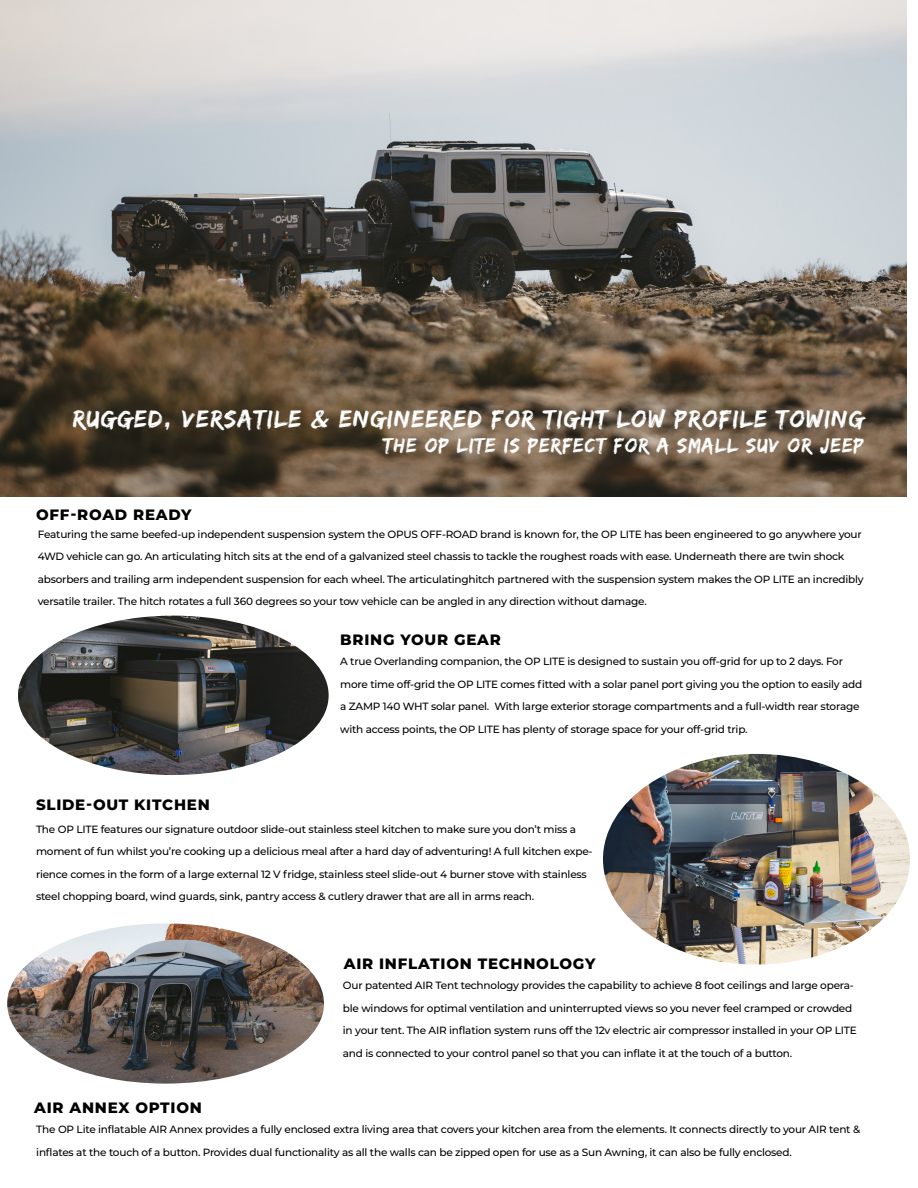
<style>
.page{position:relative;width:918px;height:1188px;background:#fff}
.page>*{position:absolute;margin:0;border:0;box-sizing:border-box;transform-origin:0 0}
.Paragraph_Style_1{font:25.5px "Edo SZ";letter-spacing:.05em;color:#fff}
.Paragraph_Style_1-2{font:21px "Edo SZ";letter-spacing:.05em;color:#fff}
.Paragraph_Style_1-3{font:800 15px "Montserrat";letter-spacing:.05em;color:#000}
.t1{font:500 10.5px/22.5px "Montserrat";letter-spacing:-.02em;color:#000}
</style>
<div class="page">
<img style="left:0;top:0;width:907px;height:497px">
<img style="left:18px;top:616px;width:311px;height:159px">
<img style="left:7px;top:923px;width:317px;height:161px">
<img style="left:603px;top:754px;width:307px;height:210px">
<p class="Paragraph_Style_1" style="left:73px;top:404px;width:793px">RUGGED, VERSATILE &amp; ENGINEERED FOR TIGHT LOW PROFILE TOWING</p>
<p class="Paragraph_Style_1-2" style="left:383px;top:433px;width:482px">THE OP LITE IS PERFECT FOR A SMALL SUV OR JEEP</p>
<p class="Paragraph_Style_1-3" style="left:36px;top:504px;width:157px">OFF-ROAD READY</p>
<p class="t1" style="left:38px;top:522px;width:828px">Featuring the same beefed-up independent suspension system the OPUS OFF-ROAD brand is known for, the OP LITE has been engineered to go anywhere your 4WD vehicle can go. An articulating hitch sits at the end of a galvanized steel chassis to tackle the roughest roads with ease. Underneath there are twin shock absorbers and trailing arm independent suspension for each wheel. The articulatinghitch partnered with the suspension system makes the OP LITE an incredibly versatile trailer. The hitch rotates a full 360 degrees so your tow vehicle can be angled in any direction without damage.</p>
<p class="Paragraph_Style_1-3" style="left:340px;top:628px;width:162px">BRING YOUR GEAR</p>
<p class="Paragraph_Style_1-3" style="left:36px;top:794px;width:175px">SLIDE-OUT KITCHEN</p>
<p class="t1" style="left:340px;top:650px;width:524px">A true Overlanding companion, the OP LITE is designed to sustain you off-grid for up to 2 days. For more time off-grid the OP LITE comes fitted with a solar panel port giving you the option to easily add a ZAMP 140 WHT solar panel. With large exterior storage compartments and a full-width rear storage with access points, the OP LITE has plenty of storage space for your off-grid trip.</p>
<p class="t1" style="left:36px;top:817px;width:558px">The OP LITE features our signature outdoor slide-out stainless steel kitchen to make sure you don’t miss a moment of fun whilst you’re cooking up a delicious meal after a hard day of adventuring! A full kitchen expe&shy;rience comes in the form of a large external 12 V fridge, stainless steel slide-out 4 burner stove with stainless steel chopping board, wind guards, sink, pantry access &amp; cutlery drawer that are all in arms reach.</p>
<p class="Paragraph_Style_1-3" style="left:344px;top:952px;width:253px">AIR INFLATION TECHNOLOGY</p>
<p class="t1" style="left:343px;top:974px;width:515px">Our patented AIR Tent technology provides the capability to achieve 8 foot ceilings and large opera&shy;ble windows for optimal ventilation and uninterrupted views so you never feel cramped or crowded in your tent. The AIR inflation system runs off the 12v electric air compressor installed in your OP LITE and is connected to your control panel so that you can inflate it at the touch of a button.</p>
<p class="Paragraph_Style_1-3" style="left:34px;top:1096px;width:169px">AIR ANNEX OPTION</p>
<p class="t1" style="left:36px;top:1118px;width:825px">The OP Lite inflatable AIR Annex provides a fully enclosed extra living area that covers your kitchen area from the elements. It connects directly to your AIR tent &amp; inflates at the touch of a button. Provides dual functionality as all the walls can be zipped open for use as a Sun Awning, it can also be fully enclosed.</p>
</div>
